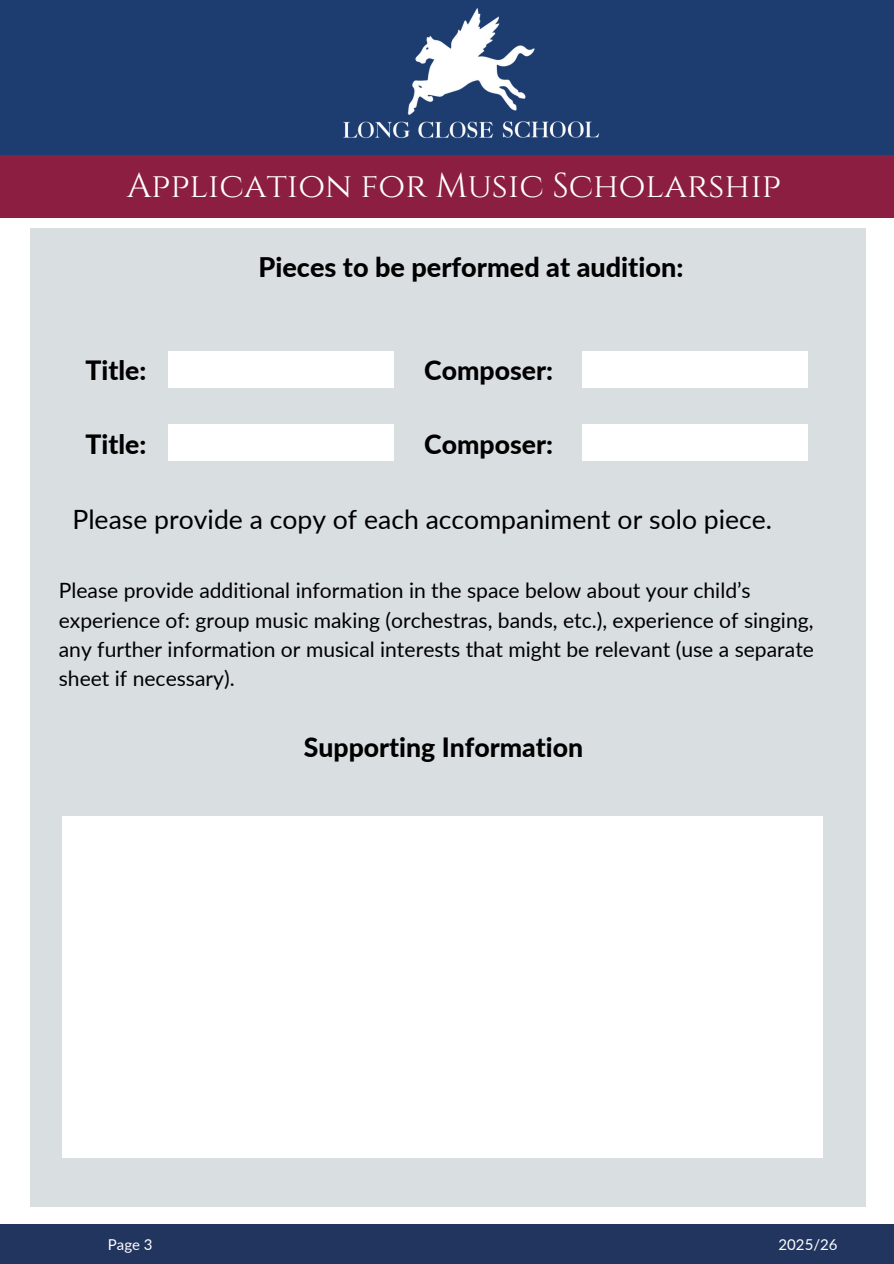
<style>
.page{position:relative;width:894px;height:1264px;background:#fff}
.page>*{position:absolute;margin:0;border:0;box-sizing:border-box;transform-origin:0 0}
.t1{font:34.5px "Cinzel";color:#fff}
.t2{font:800 27px "Lato";color:#000}
.t3{font:800 26.55px "Lato";color:#000}
.t4{font:26.55px "Lato";color:#000}
.t5{font:21px/29.2px "Lato";color:#000}
.t6{font:15px "Lato";color:#fff}
</style>
<div class="page">
<div style="left:0;top:0;width:893px;height:155px;background:#1d3d70"></div>
<div style="left:0;top:155px;width:893px;height:62px;background:#8b1e41"></div>
<div style="left:0;top:1224px;width:893px;height:39px;background:#21355f"></div>
<img style="left:343px;top:8px;width:257px;height:131px">
<div style="left:30px;top:229px;width:835px;height:978px;background:#d9dee1"></div>
<div style="left:168px;top:424px;width:226px;height:37px;background:#fff"></div>
<div style="left:62px;top:816px;width:760px;height:341px;background:#fff"></div>
<div style="left:168px;top:351px;width:226px;height:37px;background:#fff"></div>
<div style="left:582px;top:351px;width:225px;height:37px;background:#fff"></div>
<div style="left:582px;top:424px;width:225px;height:37px;background:#fff"></div>
<h1 class="t1" style="left:127px;top:164px;width:655px">Application for Music Scholarship</h1>
<p class="t2" style="left:258px;top:250px;width:426px">Pieces to be performed at audition:</p>
<h2 class="t3" style="left:85px;top:354px;width:62px">Title:</h2>
<h2 class="t3" style="left:424px;top:354px;width:130px">Composer:</h2>
<h3 class="t3" style="left:85px;top:428px;width:62px">Title:</h3>
<h3 class="t3" style="left:424px;top:428px;width:130px">Composer:</h3>
<h4 class="t4" style="left:72px;top:502px;width:701px">Please provide a copy of each accompaniment or solo piece.</h4>
<h2 class="t5" style="left:59px;top:575px;width:756px">Please provide additional information in the space below about your child’s experience of: group music making (orchestras, bands, etc.), experience of singing, any further information or musical interests that might be relevant (use a separate sheet if necessary).</h2>
<h2 class="t3" style="left:304px;top:731px;width:281px">Supporting Information</h2>
<p class="t6" style="left:108px;top:1234px;width:46px">Page 3</p>
<h2 class="t6" style="left:778px;top:1234px;width:60px">2025/26</h2>
</div>
